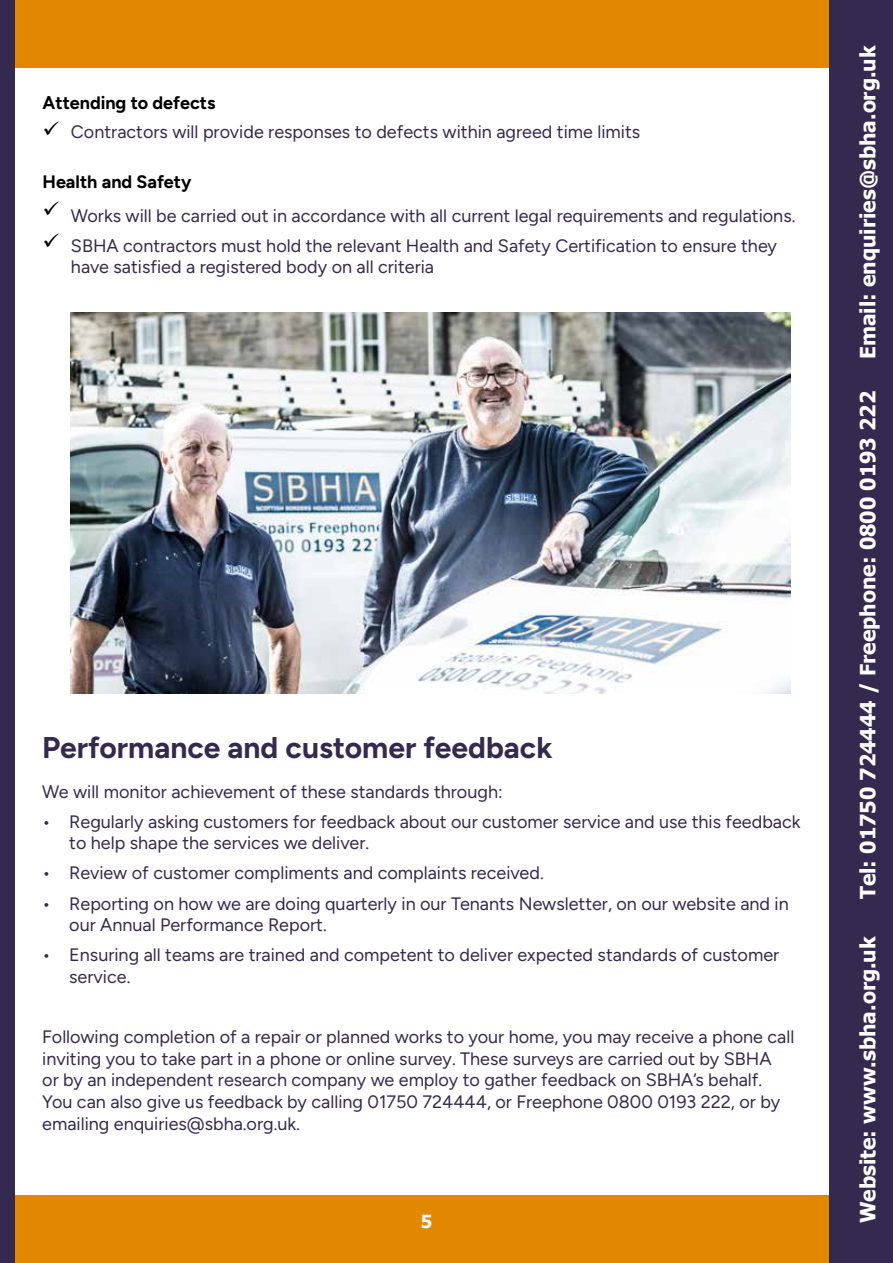
<style>
.page{position:relative;width:893px;height:1263px;background:#fff}
.page>*{position:absolute;margin:0;border:0;box-sizing:border-box;transform-origin:0 0}
.t1{font:700 30px "Figtree";color:#34294e}
.t2{font:700 21px "Tahoma";color:#fff}
.t3{font:18px/21.6px "Figtree";color:#34294e}
.t4{font:700 18px "Figtree";color:#000}
.t5{font:700 18px "Tahoma";color:#fff}
.s1{color:#000}
</style>
<div class="page">
<div style="left:14px;top:1195px;width:825px;height:68px;background:#e18800"></div>
<div style="left:14px;top:0;width:825px;height:68px;background:#e18800"></div>
<div style="left:0;top:0;width:14px;height:1263px;background:#34294e"></div>
<div style="left:829px;top:0;width:64px;height:1263px;background:#34294e"></div>
<img style="left:71px;top:312px;width:720px;height:382px">
<p class="t4" style="left:43px;top:91px;width:174px">Attending to defects</p>
<p class="t3" style="left:43px;top:121px;width:599px"><span class="s1">✓</span> Contractors will provide responses to defects within agreed time limits</p>
<p class="t4" style="left:43px;top:171px;width:151px">Health and Safety</p>
<p class="t3" style="left:71px;top:200px;width:726px;line-height:30.2px">Works will be carried out in accordance with all current legal requirements and regulations.<br>SBHA contractors must hold the relevant Health and Safety Certification to ensure they</p>
<p class="t3" style="left:71px;top:256px;width:365px">have satisfied a registered body on all criteria</p>
<h1 class="t1" style="left:42px;top:729px;width:512px">Performance and customer feedback</h1>
<p class="t3" style="left:42px;top:780px;width:462px">We will monitor achievement of these standards through:</p>
<p class="t3" style="left:69px;top:811px;width:733px;text-indent:-27px">• Regularly asking customers for feedback about our customer service and use this feedback to help shape the services we deliver.</p>
<p class="t3" style="left:42px;top:862px;width:503px">• Review of customer compliments and complaints received.</p>
<p class="t3" style="left:69px;top:892px;width:721px;text-indent:-27px">• Reporting on how we are doing quarterly in our Tenants Newsletter, on our website and in our Annual Performance Report.</p>
<p class="t3" style="left:69px;top:944px;width:711px;text-indent:-27px">• Ensuring all teams are trained and competent to deliver expected standards of customer service.</p>
<p class="t3" style="left:42px;top:1026px;width:754px">Following completion of a repair or planned works to your home, you may receive a phone call inviting you to take part in a phone or online survey. These surveys are carried out by SBHA<br>or by an independent research company we employ to gather feedback on SBHA’s behalf.<br>You can also give us feedback by calling 01750 724444, or Freephone 0800 0193 222, or by emailing enquiries@sbha.org.uk.</p>
<p class="t5" style="left:421px;top:1209px;width:13px">5</p>
<p class="t2" style="left:853px;top:359px;width:315px;rotate:-90deg">Email: enquiries@sbha.org.uk</p>
<p class="t2" style="left:853px;top:899px;width:510px;rotate:-90deg">Tel: 01750 724444 / Freephone: 0800 0193 222</p>
<p class="t2" style="left:853px;top:1223px;width:288px;rotate:-90deg">Website: www.sbha.org.uk</p>
</div>
